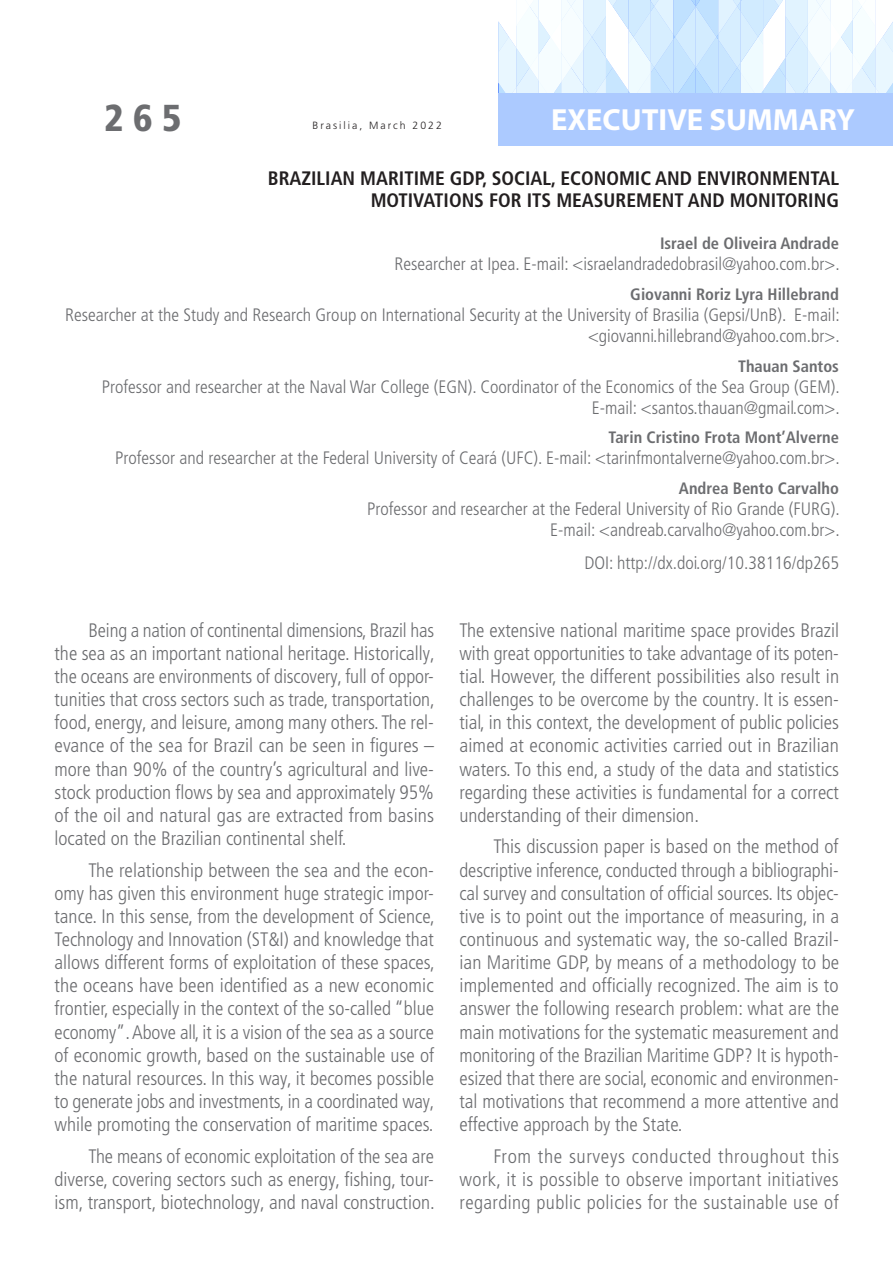
<style>
.page{position:relative;width:893px;height:1263px;background:#fff}
.page>*{position:absolute;margin:0;border:0;box-sizing:border-box;transform-origin:0 0}
.Numero{font:900 condensed 37.5px "Frutiger LT Pro";color:#6c6d70}
.t1{font:700 30.75px "Myriad Pro";color:#fff}
.texto_corrido_recuo{font:300 condensed 19.5px/23.1px "Frutiger LT Pro";color:#6c6d70;text-align:justify}
.titulo_principal{font:700 condensed 19.5px/22.5px "Frutiger LT Pro";color:#231f20;text-align:right}
.cargo_autor{font:300 condensed 18px/21px "Frutiger LT Pro";color:#6c6d70;text-align:right}
.DOI{font:300 condensed 18px "Frutiger LT Pro";color:#6c6d70}
.autor{font:700 condensed 16.5px "Frutiger LT Pro";color:#6c6d70}
.inicio_data{font:300 10.5px "Frutiger LT Pro";letter-spacing:.19em;color:#231f20}
</style>
<div class="page">
<svg style="left:499px;top:0;width:394px;height:94px"></svg>
<div style="left:499px;top:94px;width:394px;height:52px;background:#accaff"></div>
<p class="Numero" style="left:104px;top:95px;width:79px">265</p>
<p class="inicio_data" style="left:313px;top:119px;width:131px">Brasilia, March 2022</p>
<h2 class="t1" style="left:551px;top:99px;width:306px">EXECUTIVE SUMMARY</h2>
<p class="titulo_principal" style="left:268px;top:167px;width:573px">BRAZILIAN MARITIME GDP, SOCIAL, ECONOMIC AND ENVIRONMENTAL<br>MOTIVATIONS FOR ITS MEASUREMENT AND MONITORING</p>
<p class="autor" style="left:660px;top:234px;width:180px">Israel de Oliveira Andrade</p>
<p class="cargo_autor" style="left:395px;top:254px;width:446px">Researcher at Ipea. E-mail: &lt;israelandradedobrasil@yahoo.com.br&gt;.</p>
<p class="autor" style="left:630px;top:284px;width:210px">Giovanni Roriz Lyra Hillebrand</p>
<p class="cargo_autor" style="left:65px;top:304px;width:776px">Researcher at the Study and Research Group on International Security at the University of Brasilia (Gepsi/UnB). E-mail: &lt;giovanni.hillebrand@yahoo.com.br&gt;.</p>
<p class="autor" style="left:738px;top:356px;width:102px">Thauan Santos</p>
<p class="cargo_autor" style="left:102px;top:376px;width:739px">Professor and researcher at the Naval War College (EGN). Coordinator of the Economics of the Sea Group (GEM).<br>E-mail: &lt;santos.thauan@gmail.com&gt;.</p>
<p class="autor" style="left:609px;top:427px;width:232px">Tarin Cristino Frota Mont’Alverne</p>
<p class="cargo_autor" style="left:115px;top:447px;width:726px">Professor and researcher at the Federal University of Ceará (UFC). E-mail: &lt;tarinfmontalverne@yahoo.com.br&gt;.</p>
<p class="autor" style="left:679px;top:478px;width:162px">Andrea Bento Carvalho</p>
<p class="cargo_autor" style="left:367px;top:498px;width:474px">Professor and researcher at the Federal University of Rio Grande (FURG).</p>
<p class="cargo_autor" style="left:550px;top:519px;width:291px">E-mail: &lt;andreab.carvalho@yahoo.com.br&gt;.</p>
<p class="DOI" style="left:584px;top:553px;width:256px">DOI: http://dx.doi.org/10.38116/dp265</p>
<p class="texto_corrido_recuo" style="left:55px;top:619px;width:382px;text-indent:34px">Being a nation of continental dimensions, Brazil has the sea as an important national heritage. Historically, the oceans are environments of discovery, full of oppor&shy;tunities that cross sectors such as trade, transportation, food, energy, and leisure, among many others. The rel&shy;evance of the sea for Brazil can be seen in figures – more than 90% of the country’s agricultural and live&shy;stock production flows by sea and approximately 95% of the oil and natural gas are extracted from basins located on the Brazilian continental shelf.</p>
<p class="texto_corrido_recuo" style="left:55px;top:858px;width:382px;text-indent:34px">The relationship between the sea and the econ&shy;omy has given this environment huge strategic impor&shy;tance. In this sense, from the development of Science, Technology and Innovation (ST&amp;I) and knowledge that allows different forms of exploitation of these spaces, the oceans have been identified as a new economic frontier, especially in the context of the so-called “blue economy”. Above all, it is a vision of the sea as a source of economic growth, based on the sustainable use of the natural resources. In this way, it becomes possible to generate jobs and investments, in a coordinated way, while promoting the conservation of maritime spaces.</p>
<p class="texto_corrido_recuo" style="left:55px;top:1145px;width:382px;text-indent:34px">The means of economic exploitation of the sea are diverse, covering sectors such as energy, fishing, tour&shy;ism, transport, biotechnology, and naval construction.</p>
<p class="texto_corrido_recuo" style="left:459px;top:619px;width:381px">The extensive national maritime space provides Brazil with great opportunities to take advantage of its poten&shy;tial. However, the different possibilities also result in challenges to be overcome by the country. It is essen&shy;tial, in this context, the development of public policies aimed at economic activities carried out in Brazilian waters. To this end, a study of the data and statistics regarding these activities is fundamental for a correct understanding of their dimension.</p>
<p class="texto_corrido_recuo" style="left:459px;top:835px;width:381px;text-indent:34px">This discussion paper is based on the method of descriptive inference, conducted through a bibliographi&shy;cal survey and consultation of official sources. Its objec&shy;tive is to point out the importance of measuring, in a continuous and systematic way, the so-called Brazil&shy;ian Maritime GDP, by means of a methodology to be implemented and officially recognized. The aim is to answer the following research problem: what are the main motivations for the systematic measurement and monitoring of the Brazilian Maritime GDP? It is hypoth&shy;esized that there are social, economic and environmen&shy;tal motivations that recommend a more attentive and effective approach by the State.</p>
<p class="texto_corrido_recuo" style="left:459px;top:1145px;width:381px;text-indent:34px">From the surveys conducted throughout this work, it is possible to observe important initiatives regarding public policies for the sustainable use of</p>
</div>
